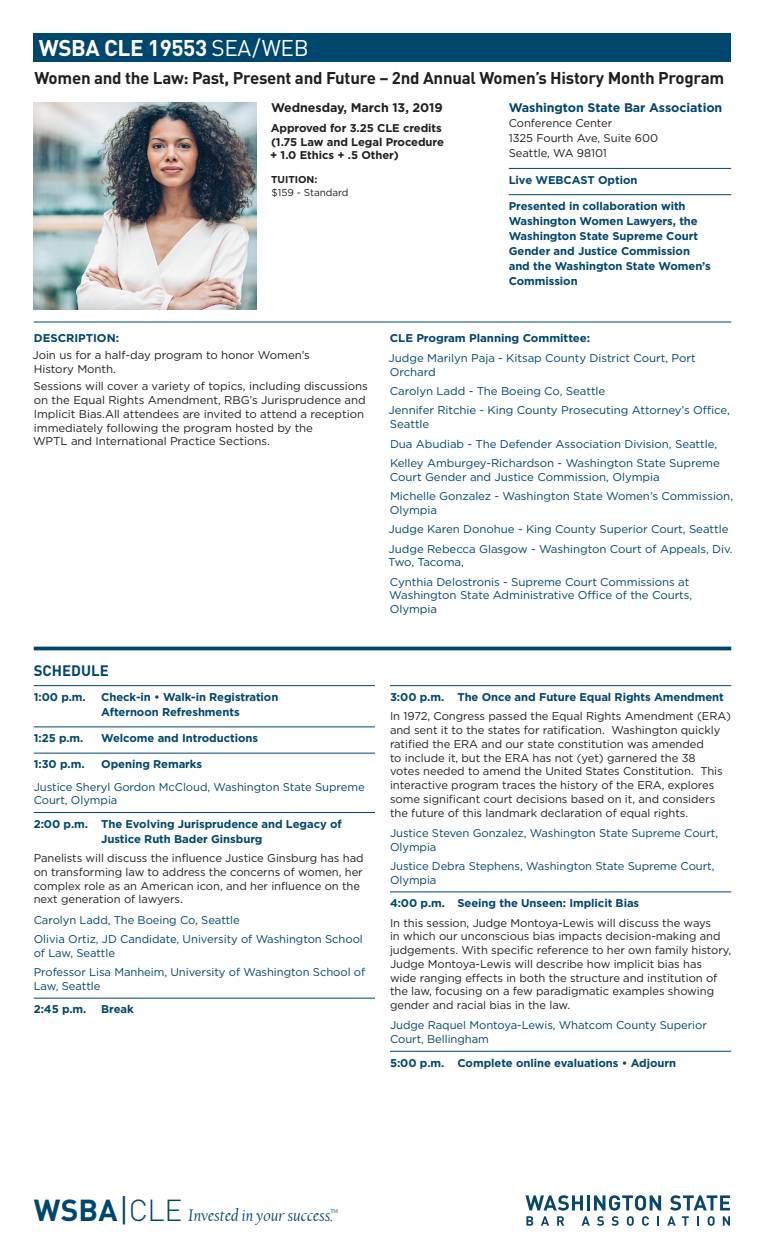
<style>
.page{position:relative;width:765px;height:1260px;background:#fff}
.page>*{position:absolute;margin:0;border:0;box-sizing:border-box;transform-origin:0 0}
.t1{font:700 30px "DINOT";color:#00476e}
.Title_DIN_Bold_14_16{font:700 22.5px "DINOT";letter-spacing:-.02em;color:#fff}
.t2{font:italic 17.5px "Californian FB";color:#00476e}
.Title_DIN_Bold_14_16-2{font:700 16.88px "DINOT";letter-spacing:-.015em;color:#231f20}
.Head_DIN_Bold_13_75{font:700 15px "DINOT";color:#00476e}
.Body_Gotham_Book_9_1{font:700 12.5px "Gotham";letter-spacing:-.005em;color:#00476e}
.Body_Gotham_Book_9_1-2{font:700 12.5px "Gotham";letter-spacing:-.005em;color:#231f20}
.Body_Gotham_Book_9_1-3{font:11.25px/13.8px "Gotham";letter-spacing:-.005em;color:#231f20}
.Body_Gotham_Book_TIT{font:11.25px/13.8px "Gotham";letter-spacing:-.005em;color:#00476e}
.schedule_times{font:700 11.25px/15px "Gotham";letter-spacing:-.005em;color:#00476e}
.Body_Gotham_Book_9_1-4{font:700 11.25px/13.8px "Gotham";letter-spacing:-.005em;color:#231f20}
.Body_Gotham_Book_9_1-5{font:700 11.25px "Gotham";letter-spacing:-.005em;color:#00476e}
.Body_Gotham_Book_9_1-6{font:10px/12.5px "Gotham";letter-spacing:-.005em;color:#231f20}
.s1{font-weight:400}
.s2{font-weight:700}
.s3{font-weight:400;font-size:33px}
.s4{font-weight:300}
</style>
<div class="page">
<div style="left:33px;top:102px;width:225px;height:208px;background:#00476e;opacity:.1"></div>
<hr style="left:34px;top:685px;width:341px;height:1px;background:#00476e">
<hr style="left:34px;top:727px;width:341px;height:1px;background:#00476e">
<hr style="left:34px;top:753px;width:341px;height:1px;background:#00476e">
<hr style="left:34px;top:812px;width:341px;height:1px;background:#00476e">
<hr style="left:34px;top:998px;width:341px;height:1px;background:#00476e">
<hr style="left:390px;top:685px;width:341px;height:1px;background:#00476e">
<hr style="left:390px;top:892px;width:341px;height:1px;background:#00476e">
<hr style="left:390px;top:1051px;width:341px;height:1px;background:#00476e">
<svg style="left:525px;top:1195px;width:136px;height:31px"></svg>
<svg style="left:667px;top:1195px;width:63px;height:31px"></svg>
<div style="left:34px;top:34px;width:697px;height:28px;background:#00476e"></div>
<hr style="left:34px;top:647px;width:697px;height:3px;background:#00476e">
<hr style="left:509px;top:168px;width:222px;height:1px;background:#00476e">
<hr style="left:509px;top:194px;width:222px;height:1px;background:#00476e">
<hr style="left:34px;top:322px;width:697px;height:1px;background:#00476e">
<p class="Title_DIN_Bold_14_16" style="left:39px;top:33px;width:271px">WSBA CLE 19553 <span class="s1">SEA/WEB</span></p>
<p class="Title_DIN_Bold_14_16-2" style="left:35px;top:67px;width:691px">Women and the Law: Past, Present and Future – 2nd Annual Women’s History Month Program</p>
<p class="Body_Gotham_Book_9_1-2" style="left:271px;top:100px;width:173px">Wednesday, March 13, 2019</p>
<p class="Body_Gotham_Book_9_1-4" style="left:270px;top:121px;width:175px">Approved for 3.25 CLE credits (1.75 Law and Legal Procedure + 1.0 Ethics + .5 Other)</p>
<p class="Body_Gotham_Book_9_1-6" style="left:271px;top:173px;width:79px"><span class="s2">TUITION:<br></span>$159 - Standard</p>
<p class="Body_Gotham_Book_9_1" style="left:509px;top:100px;width:215px">Washington State Bar Association</p>
<p class="Body_Gotham_Book_9_1-3" style="left:509px;top:116px;width:151px;line-height:15px">Conference Center<br>1325 Fourth Ave, Suite 600<br>Seattle, WA 98101</p>
<p class="schedule_times" style="left:509px;top:172px;width:130px">Live WEBCAST Option</p>
<p class="schedule_times" style="left:509px;top:198px;width:204px">Presented in collaboration with<br>Washington Women Lawyers, the<br>Washington State Supreme Court<br>Gender and Justice Commission and the Washington State Women’s<br>Commission</p>
<p class="Body_Gotham_Book_9_1-5" style="left:34px;top:330px;width:87px">DESCRIPTION:</p>
<p class="Body_Gotham_Book_9_1-3" style="left:32px;top:348px;width:279px">Join us for a half-day program to honor Women’s<br>History Month.</p>
<p class="Body_Gotham_Book_9_1-3" style="left:33px;top:379px;width:336px">Sessions will cover a variety of topics, including discussions on the Equal Rights Amendment, RBG’s Jurisprudence and Implicit Bias.All attendees are invited to attend a reception immediately following the program hosted by the<br>WPTL and International Practice Sections.</p>
<p class="Head_DIN_Bold_13_75" style="left:34px;top:661px;width:77px">SCHEDULE</p>
<p class="schedule_times" style="left:34px;top:689px;width:54px">1:00 p.m.</p>
<p class="schedule_times" style="left:101px;top:689px;width:179px">Check-in • Walk-in Registration<br>Afternoon Refreshments</p>
<p class="schedule_times" style="left:34px;top:731px;width:51px">1:25 p.m.</p>
<p class="schedule_times" style="left:101px;top:731px;width:158px">Welcome and Introductions</p>
<p class="schedule_times" style="left:34px;top:757px;width:52px">1:30 p.m.</p>
<p class="schedule_times" style="left:101px;top:757px;width:102px">Opening Remarks</p>
<p class="Body_Gotham_Book_TIT" style="left:34px;top:780px;width:332px">Justice Sheryl Gordon McCloud, Washington State Supreme<br>Court, Olympia</p>
<p class="schedule_times" style="left:101px;top:816px;width:242px;text-indent:-68px">2:00 p.m. The Evolving Jurisprudence and Legacy of<br>Justice Ruth Bader Ginsburg</p>
<p class="Body_Gotham_Book_9_1-3" style="left:34px;top:851px;width:331px">Panelists will discuss the influence Justice Ginsburg has had on transforming law to address the concerns of women, her complex role as an American icon, and her influence on the next generation of lawyers.</p>
<p class="Body_Gotham_Book_TIT" style="left:34px;top:913px;width:208px">Carolyn Ladd, The Boeing Co, Seattle</p>
<p class="Body_Gotham_Book_TIT" style="left:34px;top:932px;width:331px">Olivia Ortiz, JD Candidate, University of Washington School of Law, Seattle</p>
<p class="Body_Gotham_Book_TIT" style="left:34px;top:965px;width:333px">Professor Lisa Manheim, University of Washington School of<br>Law, Seattle</p>
<p class="schedule_times" style="left:34px;top:1002px;width:54px">2:45 p.m.</p>
<p class="schedule_times" style="left:101px;top:1002px;width:34px">Break</p>
<p class="Body_Gotham_Book_9_1-5" style="left:390px;top:330px;width:202px">CLE Program Planning Committee:</p>
<p class="Body_Gotham_Book_TIT" style="left:389px;top:351px;width:309px">Judge Marilyn Paja - Kitsap County District Court, Port<br>Orchard</p>
<p class="Body_Gotham_Book_TIT" style="left:390px;top:384px;width:217px">Carolyn Ladd - The Boeing Co, Seattle</p>
<p class="Body_Gotham_Book_TIT" style="left:389px;top:403px;width:343px">Jennifer Ritchie - King County Prosecuting Attorney’s Office,<br>Seattle</p>
<p class="Body_Gotham_Book_TIT" style="left:390px;top:436px;width:329px">Dua Abudiab - The Defender Association Division, Seattle,</p>
<p class="Body_Gotham_Book_TIT" style="left:390px;top:456px;width:332px">Kelley Amburgey-Richardson - Washington State Supreme<br>Court Gender and Justice Commission, Olympia</p>
<p class="Body_Gotham_Book_TIT" style="left:390px;top:489px;width:345px">Michelle Gonzalez - Washington State Women’s Commission,<br>Olympia</p>
<p class="Body_Gotham_Book_TIT" style="left:389px;top:522px;width:341px">Judge Karen Donohue - King County Superior Court, Seattle</p>
<p class="Body_Gotham_Book_TIT" style="left:388px;top:541px;width:346px">Judge Rebecca Glasgow - Washington Court of Appeals, Div.<br>Two, Tacoma,</p>
<p class="Body_Gotham_Book_TIT" style="left:389px;top:575px;width:305px">Cynthia Delostronis - Supreme Court Commissions at<br>Washington State Administrative Office of the Courts,<br>Olympia</p>
<p class="schedule_times" style="left:390px;top:689px;width:335px">3:00 p.m. The Once and Future Equal Rights Amendment</p>
<p class="Body_Gotham_Book_9_1-3" style="left:390px;top:709px;width:343px">In 1972, Congress passed the Equal Rights Amendment (ERA) and sent it to the states for ratification. Washington quickly ratified the ERA and our state constitution was amended<br>to include it, but the ERA has not (yet) garnered the 38<br>votes needed to amend the United States Constitution. This interactive program traces the history of the ERA, explores some significant court decisions based on it, and considers the future of this landmark declaration of equal rights.</p>
<p class="Body_Gotham_Book_TIT" style="left:390px;top:826px;width:330px">Justice Steven Gonzalez, Washington State Supreme Court,<br>Olympia</p>
<p class="Body_Gotham_Book_TIT" style="left:390px;top:859px;width:326px">Justice Debra Stephens, Washington State Supreme Court,<br>Olympia</p>
<p class="schedule_times" style="left:390px;top:896px;width:251px">4:00 p.m. Seeing the Unseen: Implicit Bias</p>
<p class="Body_Gotham_Book_9_1-3" style="left:390px;top:915px;width:343px">In this session, Judge Montoya-Lewis will discuss the ways<br>in which our unconscious bias impacts decision-making and judgements. With specific reference to her own family history, Judge Montoya-Lewis will describe how implicit bias has wide ranging effects in both the structure and institution of the law, focusing on a few paradigmatic examples showing gender and racial bias in the law.</p>
<p class="Body_Gotham_Book_TIT" style="left:390px;top:1018px;width:318px">Judge Raquel Montoya-Lewis, Whatcom County Superior<br>Court, Bellingham</p>
<p class="schedule_times" style="left:390px;top:1055px;width:288px">5:00 p.m. Complete online evaluations • Adjourn</p>
<p class="t1" style="left:34px;top:1191px;width:150px">WSBA<span class="s3">|</span><span class="s4">CLE</span></p>
<p class="t2" style="left:188px;top:1206px;width:152px">Invested in your success.<sup>™</sup></p>
</div>
